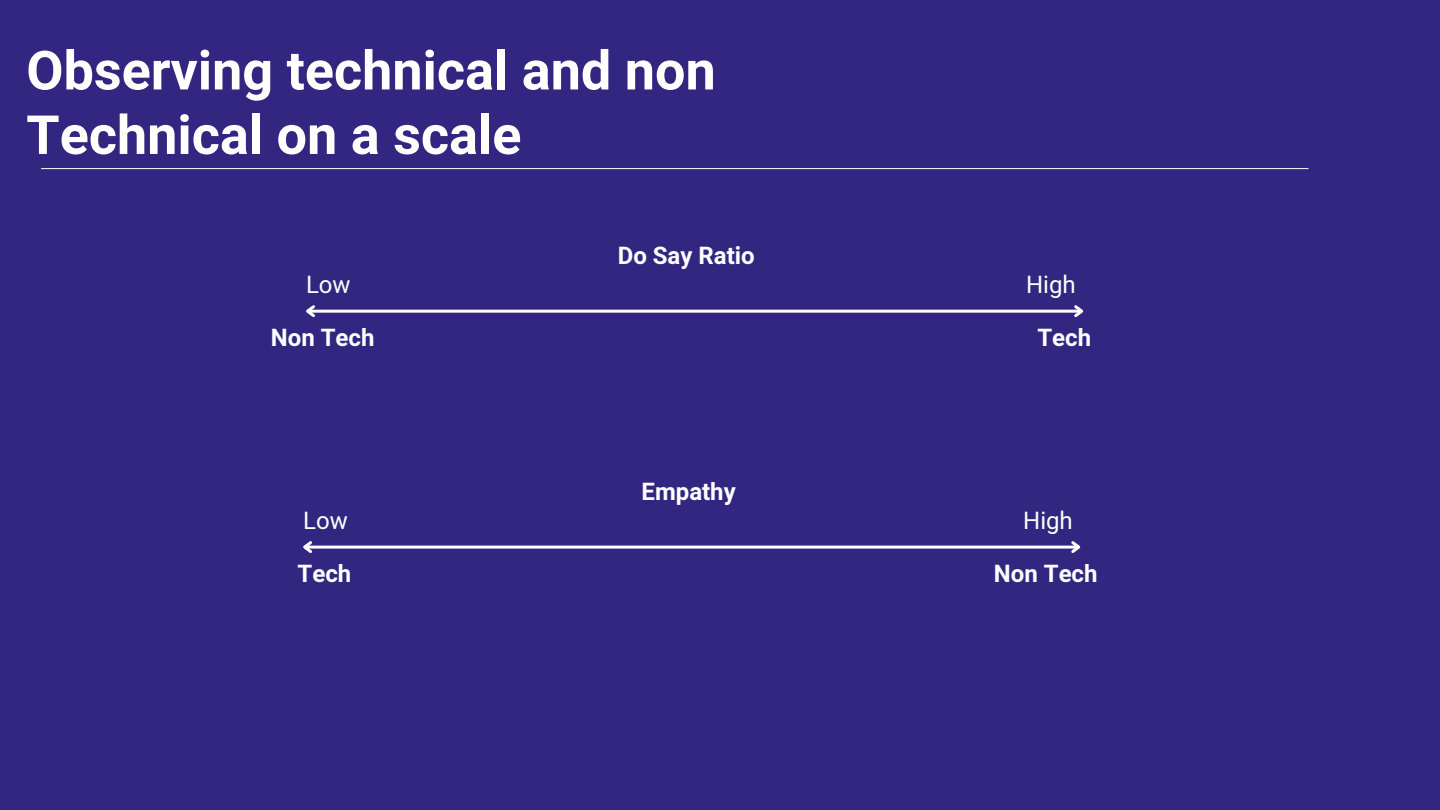
<style>
.page{position:relative;width:1440px;height:810px;background:#322680}
.page>*{position:absolute;margin:0;border:0;box-sizing:border-box;transform-origin:0 0}
.t1{font:700 54px/64.5px "Mardoto";color:#fff}
.t2{font:700 24px "Mardoto";color:#fff}
.t3{font:24px "Mardoto";color:#fff}
</style>
<div class="page">
<hr style="left:308px;top:310px;width:774px;height:3px;background:#fff">
<svg style="left:306px;top:305px;width:12px;height:13px"></svg>
<svg style="left:1072px;top:305px;width:12px;height:13px"></svg>
<hr style="left:305px;top:546px;width:774px;height:3px;background:#fff">
<svg style="left:303px;top:541px;width:12px;height:12px"></svg>
<svg style="left:1069px;top:541px;width:12px;height:12px"></svg>
<hr style="left:41px;top:168px;width:1267px;height:1px;background:#fff">
<h1 class="t1" style="left:26px;top:39px;width:691px">Observing technical and non<br>Technical on a scale</h1>
<h2 class="t3" style="left:306px;top:271px;width:46px">Low</h2>
<p class="t2" style="left:271px;top:323px;width:105px">Non Tech</p>
<p class="t3" style="left:303px;top:507px;width:46px">Low</p>
<p class="t2" style="left:298px;top:559px;width:55px">Tech</p>
<p class="t2" style="left:618px;top:242px;width:138px">Do Say Ratio</p>
<h2 class="t2" style="left:642px;top:478px;width:96px">Empathy</h2>
<h2 class="t3" style="left:1026px;top:271px;width:51px">High</h2>
<p class="t2" style="left:1037px;top:323px;width:55px">Tech</p>
<p class="t3" style="left:1023px;top:507px;width:51px">High</p>
<h2 class="t2" style="left:994px;top:559px;width:105px">Non Tech</h2>
</div>
